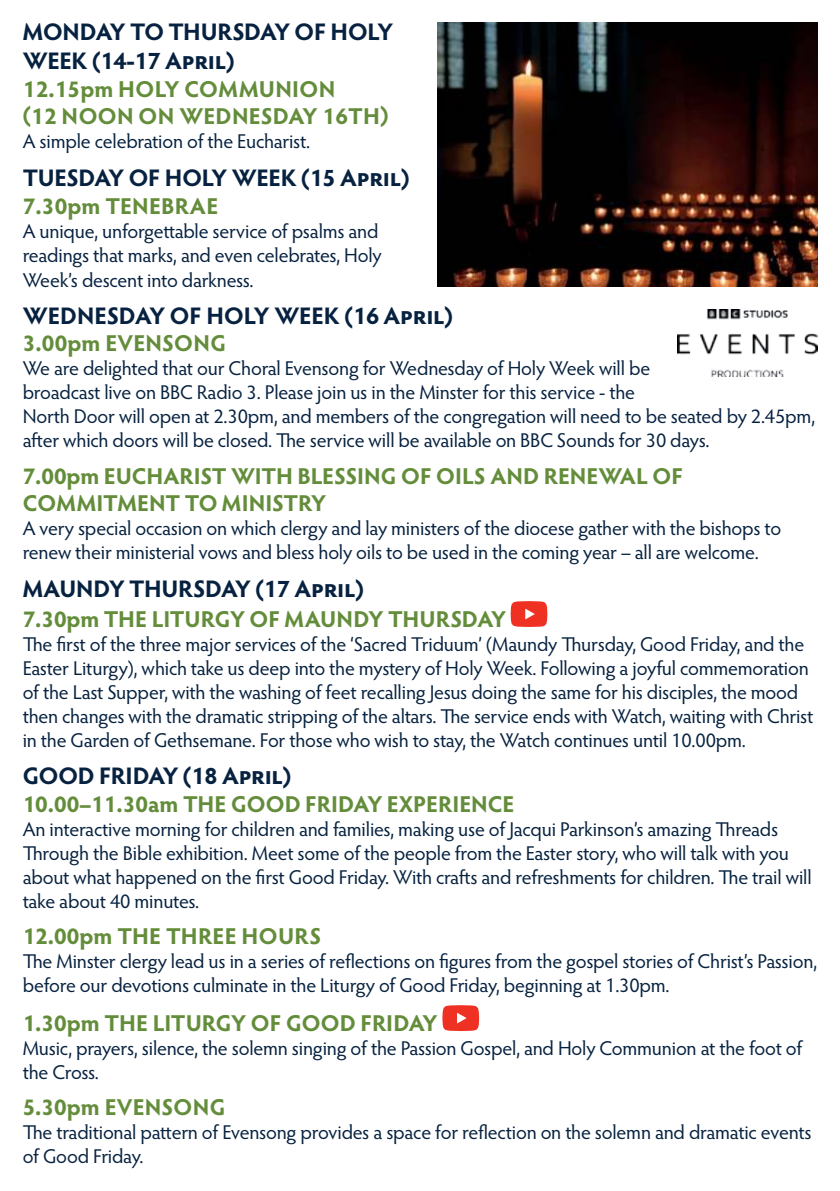
<style>
.page{position:relative;width:840px;height:1191px;background:#fff}
.page>*{position:absolute;margin:0;border:0;box-sizing:border-box;transform-origin:0 0}
.t1{font:700 24px/28.8px "Hypatia Sans Pro";letter-spacing:-.01em;color:#072240}
.t2{font:700 23px/27.6px "Hypatia Sans Pro";color:#648d3b}
.t3{font:20px/24px "Hypatia Sans Pro";letter-spacing:-.01em;color:#072240}
</style>
<div class="page">
<svg style="left:510px;top:601px;width:37px;height:26px"></svg>
<svg style="left:442px;top:1005px;width:37px;height:26px"></svg>
<img style="left:437px;top:23px;width:379px;height:263px">
<img style="left:677px;top:309px;width:139px;height:67px">
<p class="t1" style="left:23px;top:19px;width:371px">MONDAY TO THURSDAY OF HOLY<br>WEEK (14-17 April)</p>
<p class="t2" style="left:23px;top:77px;width:367px">12.15pm HOLY COMMUNION<br>(12 NOON ON WEDNESDAY 16TH)</p>
<p class="t3" style="left:23px;top:132px;width:289px">A simple celebration of the Eucharist.</p>
<p class="t1" style="left:23px;top:165px;width:388px">TUESDAY OF HOLY WEEK (15 April)</p>
<p class="t2" style="left:23px;top:194px;width:197px">7.30pm TENEBRAE</p>
<p class="t3" style="left:23px;top:222px;width:360px">A unique, unforgettable service of psalms and readings that marks, and even celebrates, Holy<br>Week’s descent into darkness.</p>
<p class="t1" style="left:23px;top:303px;width:431px">WEDNESDAY OF HOLY WEEK (16 April)</p>
<p class="t2" style="left:23px;top:331px;width:205px">3.00pm EVENSONG</p>
<p class="t3" style="left:23px;top:359px;width:793px">We are delighted that our Choral Evensong for Wednesday of Holy Week will be<br>broadcast live on BBC Radio 3. Please join us in the Minster for this service - the<br>North Door will open at 2.30pm, and members of the congregation will need to be seated by 2.45pm, after which doors will be closed. The service will be available on BBC Sounds for 30 days.</p>
<p class="t2" style="left:23px;top:463px;width:661px">7.00pm EUCHARIST WITH BLESSING OF OILS AND RENEWAL OF<br>COMMITMENT TO MINISTRY</p>
<p class="t3" style="left:23px;top:518px;width:759px">A very special occasion on which clergy and lay ministers of the diocese gather with the bishops to renew their ministerial vows and bless holy oils to be used in the coming year – all are welcome.</p>
<p class="t1" style="left:23px;top:575px;width:342px">MAUNDY THURSDAY (17 April)</p>
<p class="t2" style="left:23px;top:607px;width:484px">7.30pm THE LITURGY OF MAUNDY THURSDAY</p>
<p class="t3" style="left:23px;top:634px;width:791px">The first of the three major services of the ‘Sacred Triduum’ (Maundy Thursday, Good Friday, and the Easter Liturgy), which take us deep into the mystery of Holy Week. Following a joyful commemoration of the Last Supper, with the washing of feet recalling Jesus doing the same for his disciples, the mood then changes with the dramatic stripping of the altars. The service ends with Watch, waiting with Christ in the Garden of Gethsemane. For those who wish to stay, the Watch continues until 10.00pm.</p>
<p class="t1" style="left:23px;top:763px;width:270px">GOOD FRIDAY (18 April)</p>
<p class="t2" style="left:23px;top:791px;width:493px">10.00–11.30am THE GOOD FRIDAY EXPERIENCE</p>
<p class="t3" style="left:23px;top:819px;width:790px">An interactive morning for children and families, making use of Jacqui Parkinson’s amazing Threads Through the Bible exhibition. Meet some of the people from the Easter story, who will talk with you about what happened on the first Good Friday. With crafts and refreshments for children. The trail will take about 40 minutes.</p>
<p class="t2" style="left:23px;top:924px;width:300px">12.00pm THE THREE HOURS</p>
<p class="t3" style="left:23px;top:951px;width:795px">The Minster clergy lead us in a series of reflections on figures from the gospel stories of Christ’s Passion, before our devotions culminate in the Liturgy of Good Friday, beginning at 1.30pm.</p>
<p class="t2" style="left:23px;top:1010px;width:416px">1.30pm THE LITURGY OF GOOD FRIDAY</p>
<p class="t3" style="left:23px;top:1038px;width:780px">Music, prayers, silence, the solemn singing of the Passion Gospel, and Holy Communion at the foot of the Cross.</p>
<p class="t2" style="left:23px;top:1095px;width:204px">5.30pm EVENSONG</p>
<p class="t3" style="left:23px;top:1122px;width:790px">The traditional pattern of Evensong provides a space for reflection on the solemn and dramatic events of Good Friday.</p>
</div>
